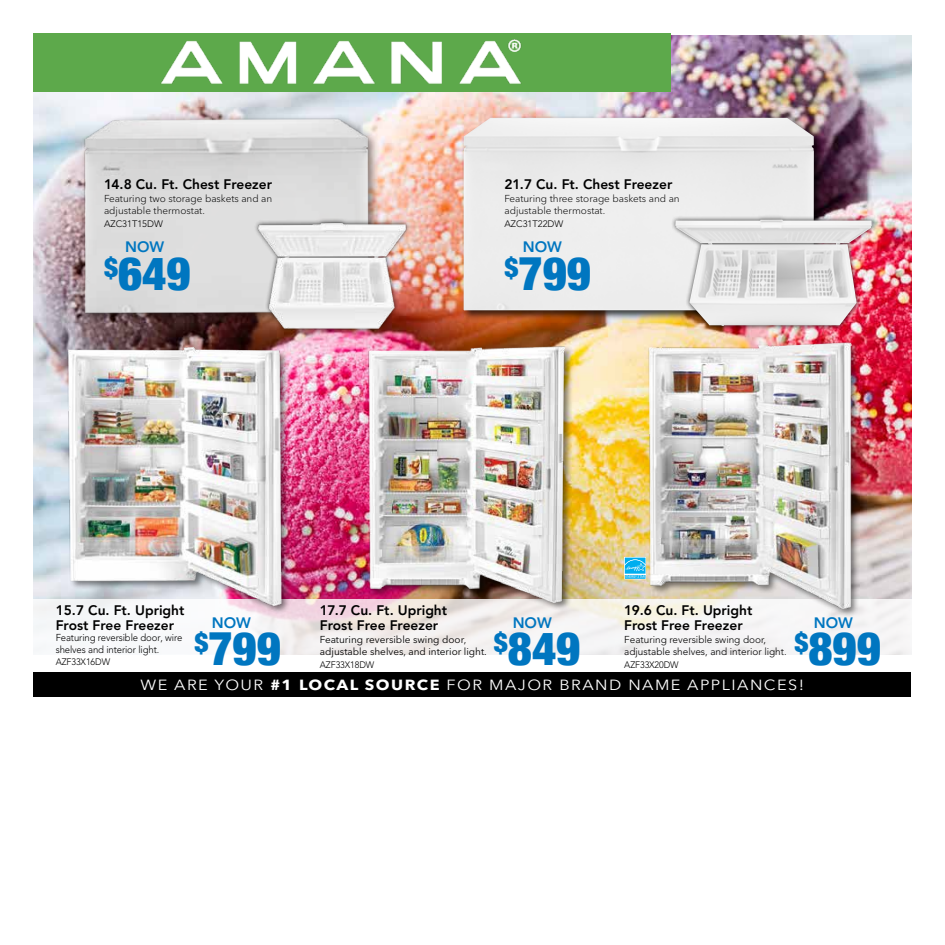
<style>
.page{position:relative;width:945px;height:945px;background:#fff}
.page>*{position:absolute;margin:0;border:0;box-sizing:border-box;transform-origin:0 0}
.t1{font:900 condensed 46.5px "Helvetica Neue";color:#0076c0}
.t2{font:800 15px "Avenir LT Std";color:#0076c0}
.t3{font:14.62px "Avenir Next LT Pro";letter-spacing:.09em;color:#fff;scale:1.11 1}
.t4{font:800 13.75px/15px "Avenir LT Std";color:#000}
.t5{font:300 10px/12.5px "Avenir Next LT Pro";color:#000}
.t6{font:10px/12.5px "Avenir Next LT Pro";color:#000}
.t7{font:300 10px/12.5px "Avenir LT Std";color:#000}
.t8{font:300 10px/11.2px "Avenir LT Std";color:#000;scale:.95 1}
.t9{font:300 9.38px "Avenir LT Std";letter-spacing:-.01em;color:#000;scale:.95 1}
.t10{font:300 9.38px "Avenir LT Std";letter-spacing:-.01em;color:#000}
.s1{font-weight:700}
</style>
<div class="page">
<img style="left:34px;top:35px;width:877px;height:564px">
<div style="left:461px;top:115px;width:363px;height:205px;background:#000;opacity:.75"></div>
<div style="left:464px;top:118px;width:350px;height:192px;background:#ececec"></div>
<div style="left:670px;top:215px;width:206px;height:116px;background:#000;opacity:.75"></div>
<img style="left:675px;top:220px;width:197px;height:106px">
<div style="left:33px;top:34px;width:638px;height:58px;background:#5da94b"></div>
<svg style="left:33px;top:599px;width:879px;height:98px;fill:#f6f6f7"></svg>
<div style="left:34px;top:672px;width:877px;height:24px;background:#000"></div>
<img style="left:51px;top:341px;width:258px;height:273px">
<img style="left:329px;top:341px;width:252px;height:267px">
<div style="left:647px;top:341px;width:213px;height:277px;background:#000;opacity:.5"></div>
<img style="left:644px;top:337px;width:212px;height:271px">
<img style="left:161px;top:39px;width:361px;height:45px">
<svg style="left:624px;top:557px;width:22px;height:1px"></svg>
<svg style="left:624px;top:558px;width:22px;height:21px"></svg>
<img style="left:75px;top:111px;width:303px;height:211px">
<div style="left:254px;top:217px;width:157px;height:116px;background:#000;opacity:.75"></div>
<img style="left:255px;top:219px;width:155px;height:112px">
<p class="t4" style="left:104px;top:177px;width:170px">14.8 Cu. Ft. Chest Freezer</p>
<p class="t5" style="left:104px;top:192px;width:170px">Featuring two storage baskets and an adjustable thermostat.</p>
<p class="t10" style="left:104px;top:218px;width:60px">AZC31T15DW</p>
<p class="t4" style="left:504px;top:177px;width:169px">21.7 Cu. Ft. Chest Freezer</p>
<p class="t5" style="left:504px;top:192px;width:177px">Featuring three storage baskets and an adjustable thermostat.</p>
<p class="t10" style="left:504px;top:218px;width:60px">AZC31T22DW</p>
<p class="t2" style="left:125px;top:238px;width:41px">NOW</p>
<p class="t2" style="left:523px;top:238px;width:41px">NOW</p>
<h1 class="t1" style="left:104px;top:236px;width:88px"><sup>$</sup>649</h1>
<h1 class="t1" style="left:504px;top:236px;width:88px"><sup>$</sup>799</h1>
<p class="t4" style="left:56px;top:603px;width:130px">15.7 Cu. Ft. Upright<br>Frost Free Freezer</p>
<p class="t8" style="left:56px;top:632px;width:135px">Featuring reversible door, wire shelves and interior light.</p>
<p class="t9" style="left:56px;top:656px;width:59px">AZF33X16DW</p>
<p class="t4" style="left:320px;top:603px;width:129px">17.7 Cu. Ft. Upright<br>Frost Free Freezer</p>
<p class="t6" style="left:320px;top:633px;width:168px">Featuring reversible swing door, adjustable shelves, and interior light.</p>
<p class="t9" style="left:320px;top:659px;width:59px">AZF33X18DW</p>
<p class="t4" style="left:624px;top:603px;width:130px">19.6 Cu. Ft. Upright<br>Frost Free Freezer</p>
<p class="t7" style="left:624px;top:633px;width:164px">Featuring reversible swing door, adjustable shelves, and interior light.</p>
<p class="t9" style="left:624px;top:659px;width:59px">AZF33X20DW</p>
<p class="t2" style="left:212px;top:614px;width:41px">NOW</p>
<p class="t2" style="left:513px;top:614px;width:41px">NOW</p>
<p class="t2" style="left:814px;top:614px;width:41px">NOW</p>
<h1 class="t1" style="left:194px;top:611px;width:88px"><sup>$</sup>799</h1>
<h1 class="t1" style="left:494px;top:611px;width:88px"><sup>$</sup>849</h1>
<h1 class="t1" style="left:794px;top:611px;width:88px"><sup>$</sup>899</h1>
<p class="t3" style="left:141px;top:676px;width:599px">WE ARE YOUR <span class="s1">#1 LOCAL SOURCE</span> FOR MAJOR BRAND NAME APPLIANCES!</p>
</div>
